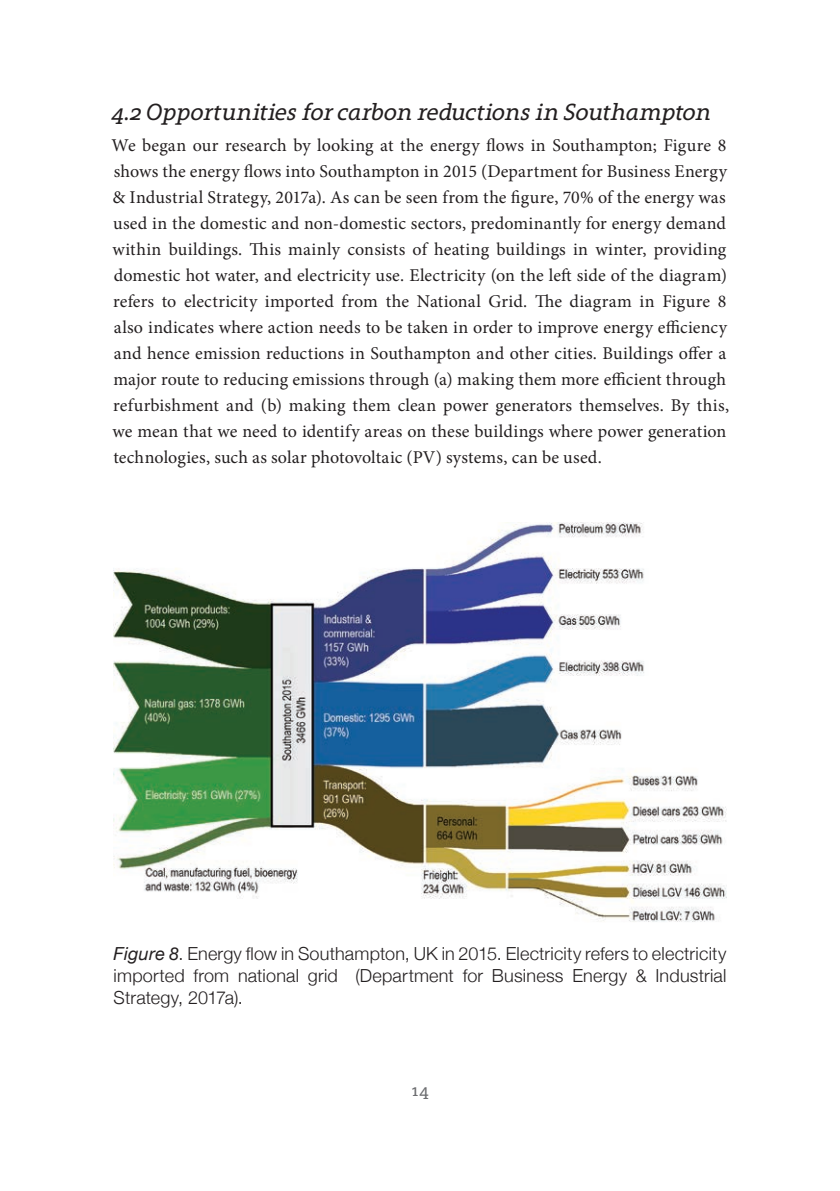
<style>
.page{position:relative;width:840px;height:1191px;background:#fff}
.page>*{position:absolute;margin:0;border:0;box-sizing:border-box;transform-origin:0 0}
.t1{font:italic 24px "Grandesign Neue Serif";letter-spacing:-.01em;color:#231f20}
.t2{font:18px/26px "Minion Pro";letter-spacing:.005em;color:#231f20}
.t3{font:300 18px/22px "Helvetica Neue";letter-spacing:.01em;color:#231f20;text-align:justify}
.t4{font:18px "Grandesign Neue Serif";color:#6c6d70}
.s1{font-weight:400;font-style:italic}
</style>
<div class="page">
<img style="left:113px;top:522px;width:613px;height:400px">
<h1 class="t1" style="left:111px;top:98px;width:601px">4.2 Opportunities for carbon reductions in Southampton</h1>
<p class="t2" style="left:111px;top:133px;width:618px">We began our research by looking at the energy flows in Southampton; Figure 8 shows the energy flows into Southampton in 2015 (Department for Business Energy &amp; Industrial Strategy, 2017a). As can be seen from the figure, 70% of the energy was used in the domestic and non-domestic sectors, predominantly for energy demand within buildings. This mainly consists of heating buildings in winter, providing domestic hot water, and electricity use. Electricity (on the left side of the diagram) refers to electricity imported from the National Grid. The diagram in Figure 8 also indicates where action needs to be taken in order to improve energy efficiency and hence emission reductions in Southampton and other cities. Buildings offer a major route to reducing emissions through (a) making them more efficient through refurbishment and (b) making them clean power generators themselves. By this, we mean that we need to identify areas on these buildings where power generation technologies, such as solar photovoltaic (PV) systems, can be used.</p>
<p class="t3" style="left:114px;top:941px;width:614px"><span class="s1">Figure 8</span>. Energy flow in Southampton, UK in 2015. Electricity refers to electricity imported from national grid (Department for Business Energy &amp; Industrial Strategy, 2017a).</p>
<p class="t4" style="left:410px;top:1080px;width:20px">14</p>
</div>
